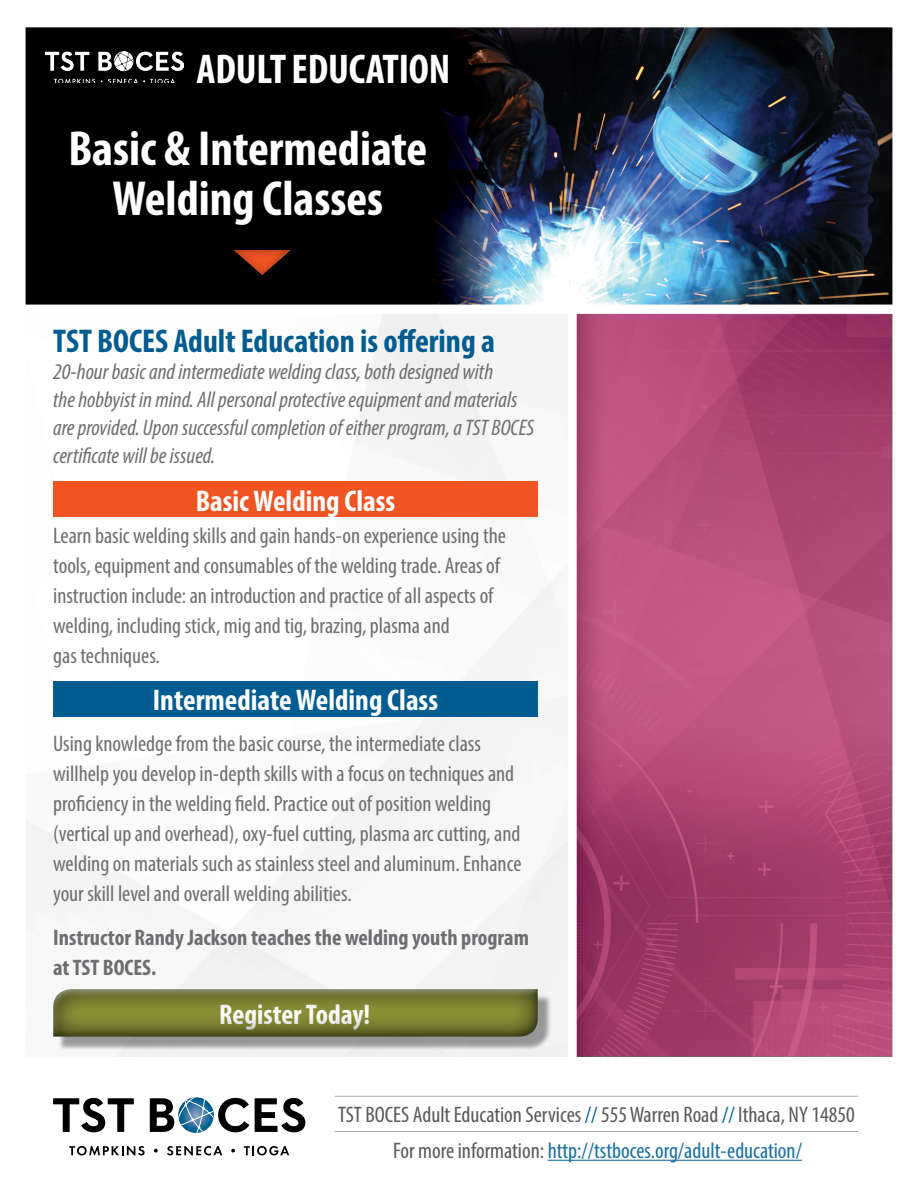
<style>
.page{position:relative;width:918px;height:1188px;background:#fff}
.page>*{position:absolute;margin:0;border:0;box-sizing:border-box;transform-origin:0 0}
.t1{font:700 condensed 49.5px/49.5px "Myriad Pro";color:#fff;text-align:center}
.t2{font:700 condensed 41.7px "Myriad Pro";letter-spacing:-.005em;color:#fff}
.t3{font:700 condensed 33px "Myriad Pro";color:#005c90}
.t4{font:700 condensed 30px "Myriad Pro";color:#fff}
.t5{font:700 condensed 28.5px "Myriad Pro";color:#fff}
.t6{font:condensed 22.5px/30px "Myriad Pro";color:#6d6e71}
.t7{font:italic condensed 22.5px/27.8px "Myriad Pro";color:#6d6e71}
.t8{font:condensed 22.5px/36.3px "Myriad Pro";color:#58595b;text-align:center}
.t9{font:700 condensed 22.5px/30px "Myriad Pro";color:#6d6e71}
.s1{color:#005c90}
.s2{color:#1a71a0}
</style>
<div class="page">
<img style="left:25px;top:27px;width:868px;height:1134px">
<hr style="left:548px;top:1160px;width:254px;height:1px;background:#1a71a0">
<hr style="left:335px;top:1096px;width:523px;height:1px;background:#a7a9ac">
<hr style="left:335px;top:1131px;width:523px;height:1px;background:#a7a9ac">
<svg style="left:69px;top:1146px;width:76px;height:9px"></svg>
<svg style="left:154px;top:1149px;width:4px;height:4px"></svg>
<svg style="left:167px;top:1146px;width:55px;height:9px"></svg>
<svg style="left:231px;top:1149px;width:4px;height:4px"></svg>
<svg style="left:244px;top:1146px;width:45px;height:9px"></svg>
<svg style="left:53px;top:1098px;width:81px;height:34px"></svg>
<svg style="left:150px;top:1097px;width:99px;height:37px"></svg>
<svg style="left:255px;top:1098px;width:50px;height:34px"></svg>
<div style="left:53px;top:482px;width:485px;height:35px;background:#f05423"></div>
<div style="left:53px;top:681px;width:485px;height:36px;background:#005c90"></div>
<div style="left:58px;top:994px;width:494px;height:57px;background:#000;opacity:.38"></div>
<div style="left:40px;top:978px;width:511px;height:59px;background:#000;opacity:.9"></div>
<div style="left:43px;top:979px;width:502px;height:58px;background:#f4f4f4"></div>
<div style="left:45px;top:984px;width:503px;height:53px;background:#000;opacity:.26"></div>
<div style="left:59px;top:119px;width:384px;height:123px;background:#000"></div>
<div style="left:233px;top:248px;width:71px;height:41px;background:#000"></div>
<div style="left:218px;top:247px;width:86px;height:39px;background:#000;opacity:.35"></div>
<div style="left:185px;top:42px;width:280px;height:58px;background:#000"></div>
<div style="left:44px;top:50px;width:146px;height:40px;background:#000"></div>
<img style="left:46px;top:51px;width:137px;height:32px">
<h2 class="t2" style="left:196px;top:43px;width:169px">Adult Educatio</h2>
<h2 class="t2" style="left:429px;top:43px;width:23px">n</h2>
<h1 class="t1" style="left:68px;top:123px;width:360px">Basic &amp; Intermediate<br>Welding Classes</h1>
<h3 class="t3" style="left:53px;top:320px;width:443px">TST BOCES Adult Education is offering a</h3>
<p class="t7" style="left:53px;top:358px;width:482px">20-hour basic and intermediate welding class, both designed with<br>the hobbyist in mind. All personal protective equipment and materials are provided. Upon successful completion of either program, a TST BOCES certificate will be issued.</p>
<h3 class="t4" style="left:196px;top:482px;width:201px">Basic Welding Class</h3>
<p class="t6" style="left:53px;top:521px;width:454px">Learn basic welding skills and gain hands-on experience using the tools, equipment and consumables of the welding trade. Areas of instruction include: an introduction and practice of all aspects of welding, including stick, mig and tig, brazing, plasma and<br>gas techniques.</p>
<h3 class="t4" style="left:153px;top:682px;width:287px">Intermediate Welding Class</h3>
<p class="t6" style="left:53px;top:729px;width:470px">Using knowledge from the basic course, the intermediate class willhelp you develop in-depth skills with a focus on techniques and proficiency in the welding field. Practice out of position welding (vertical up and overhead), oxy-fuel cutting, plasma arc cutting, and welding on materials such as stainless steel and aluminum. Enhance your skill level and overall welding abilities.</p>
<p class="t9" style="left:53px;top:922px;width:477px">Instructor Randy Jackson teaches the welding youth program at TST BOCES.</p>
<p class="t5" style="left:219px;top:996px;width:153px">Register Today!</p>
<p class="t8" style="left:338px;top:1096px;width:518px">TST BOCES Adult Education Services <span class="s1">//</span> 555 Warren Road <span class="s1">//</span> Ithaca, NY 14850<br>For more information: <span class="s2">http://tstboces.org/adult-education/</span></p>
</div>
